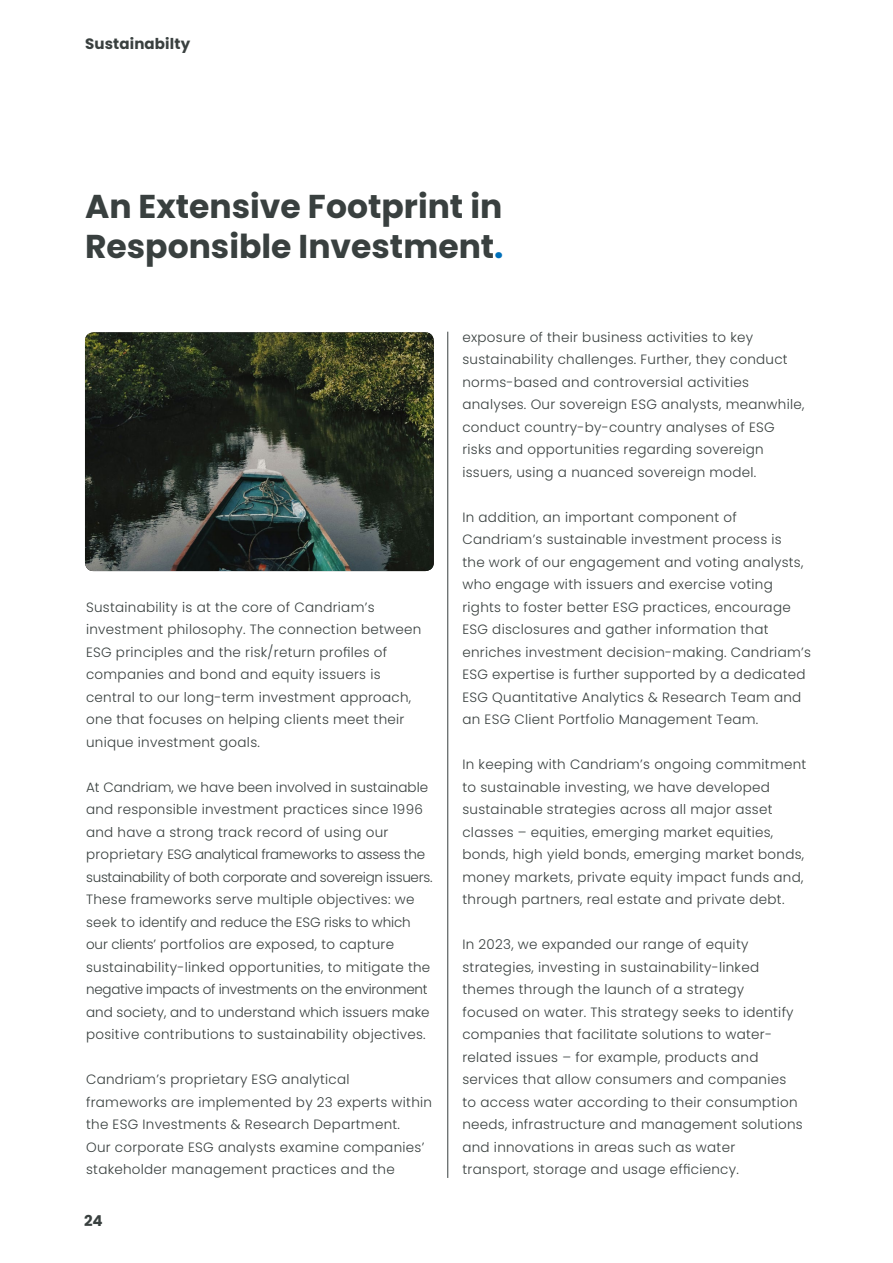
<style>
.page{position:relative;width:893px;height:1263px;background:#fff}
.page>*{position:absolute;margin:0;border:0;box-sizing:border-box;transform-origin:0 0}
.t1{font:700 33px/40.5px "Poppins";color:#39403f}
.t2{font:700 15px "Poppins";letter-spacing:.01em;color:#39403f}
.t3{font:300 13.5px/22.5px "Poppins";letter-spacing:.02em;color:#39403f}
.s1{color:#0070ba}
</style>
<div class="page">
<hr style="left:447px;top:332px;width:1px;height:846px;background:#39403f">
<img style="left:85px;top:332px;width:349px;height:239px">
<p class="t2" style="left:85px;top:35px;width:107px">Sustainabilty</p>
<h1 class="t1" style="left:85px;top:186px;width:420px">An Extensive Footprint in<br>Responsible Investment<span class="s1">.</span></h1>
<p class="t3" style="left:86px;top:596px;width:337px">Sustainability is at the core of Candriam’s investment philosophy. The connection between ESG principles and the risk/return profiles of companies and bond and equity issuers is central to our long-term investment approach, one that focuses on helping clients meet their unique investment goals.</p>
<p class="t3" style="left:86px;top:776px;width:348px">At Candriam, we have been involved in sustainable and responsible investment practices since 1996 and have a strong track record of using our proprietary ESG analytical frameworks to assess the sustainability of both corporate and sovereign issuers.<br>These frameworks serve multiple objectives: we seek to identify and reduce the ESG risks to which our clients’ portfolios are exposed, to capture sustainability-linked opportunities, to mitigate the negative impacts of investments on the environment and society, and to understand which issuers make positive contributions to sustainability objectives.</p>
<p class="t3" style="left:86px;top:1068px;width:347px">Candriam’s proprietary ESG analytical frameworks are implemented by 23 experts within the ESG Investments &amp; Research Department.<br>Our corporate ESG analysts examine companies’ stakeholder management practices and the</p>
<p class="t2" style="left:84px;top:1212px;width:20px">24</p>
<p class="t3" style="left:462px;top:326px;width:343px">exposure of their business activities to key sustainability challenges. Further, they conduct norms-based and controversial activities analyses. Our sovereign ESG analysts, meanwhile, conduct country-by-country analyses of ESG risks and opportunities regarding sovereign issuers, using a nuanced sovereign model.</p>
<p class="t3" style="left:462px;top:506px;width:350px">In addition, an important component of Candriam’s sustainable investment process is<br>the work of our engagement and voting analysts, who engage with issuers and exercise voting rights to foster better ESG practices, encourage ESG disclosures and gather information that enriches investment decision-making. Candriam’s ESG expertise is further supported by a dedicated ESG Quantitative Analytics &amp; Research Team and an ESG Client Portfolio Management Team.</p>
<p class="t3" style="left:462px;top:753px;width:345px">In keeping with Candriam’s ongoing commitment to sustainable investing, we have developed sustainable strategies across all major asset classes – equities, emerging market equities, bonds, high yield bonds, emerging market bonds, money markets, private equity impact funds and, through partners, real estate and private debt.</p>
<p class="t3" style="left:462px;top:933px;width:342px">In 2023, we expanded our range of equity strategies, investing in sustainability-linked themes through the launch of a strategy focused on water. This strategy seeks to identify companies that facilitate solutions to water&shy;related issues – for example, products and services that allow consumers and companies to access water according to their consumption needs, infrastructure and management solutions and innovations in areas such as water transport, storage and usage efficiency.</p>
</div>
